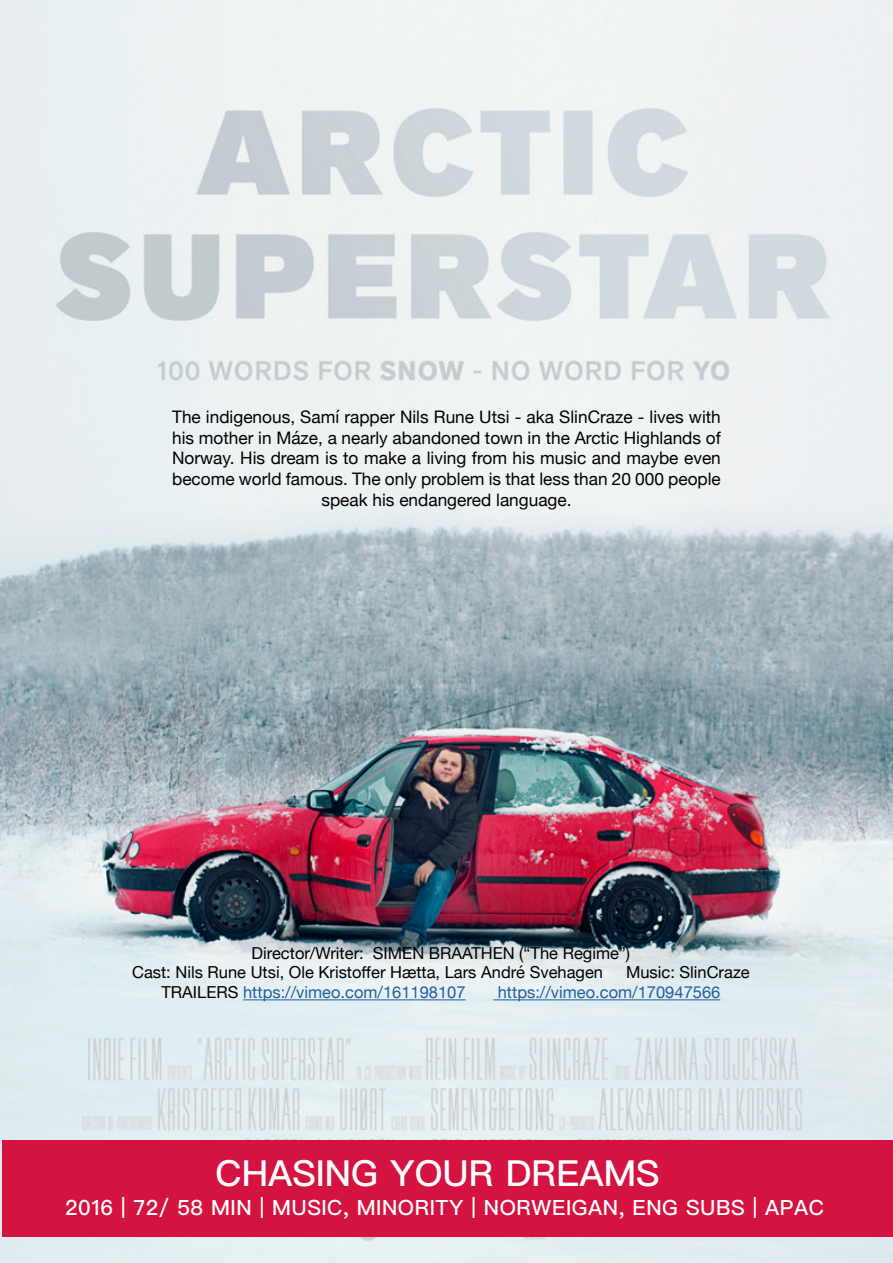
<style>
.page{position:relative;width:893px;height:1263px;background:#fff}
.page>*{position:absolute;margin:0;border:0;box-sizing:border-box;transform-origin:0 0}
.t1{font:500 36px "Ping Fang SC";color:#fff}
.t2{font:500 21px "Ping Fang SC";letter-spacing:.025em;color:#fff}
.t3{font:17.25px/20.7px "Helvetica Neue";color:#000;text-align:center}
.t4{font:16.5px/19.8px "Helvetica Neue";color:#000}
.t5{font:16.5px "Helvetica Neue";color:#215e9e}
.s1{color:#000}
</style>
<div class="page">
<img style="left:0;top:0;width:893px;height:1263px">
<div style="left:2px;top:1140px;width:891px;height:96px;background:#d51341"></div>
<hr style="left:243px;top:999px;width:223px;height:1px;background:#215e9e">
<hr style="left:493px;top:999px;width:227px;height:1px;background:#215e9e">
<p class="t3" style="left:172px;top:407px;width:550px">The indigenous, Samí rapper Nils Rune Utsi - aka SlinCraze - lives with his mother in Máze, a nearly abandoned town in the Arctic Highlands of Norway. His dream is to make a living from his music and maybe even become world famous. The only problem is that less than 20 000 people speak his endangered language.</p>
<p class="t4" style="left:132px;top:944px;width:500px;text-indent:120px">Director/Writer: SIMEN BRAATHEN (“The Regime”)<br>Cast: Nils Rune Utsi, Ole Kristoffer Hætta, Lars André Svehagen</p>
<p class="t4" style="left:626px;top:963px;width:125px">Music: SlinCraze</p>
<p class="t5" style="left:162px;top:980px;width:306px"><span class="s1">TRAILERS</span> https://vimeo.com/161198107</p>
<p class="t5" style="left:498px;top:980px;width:224px">https://vimeo.com/170947566</p>
<h1 class="t1" style="left:215px;top:1151px;width:445px">CHASING YOUR DREAMS</h1>
<p class="t2" style="left:65px;top:1195px;width:760px">2016 | 72/ 58 MIN | MUSIC, MINORITY | NORWEIGAN, ENG SUBS | APAC</p>
</div>
